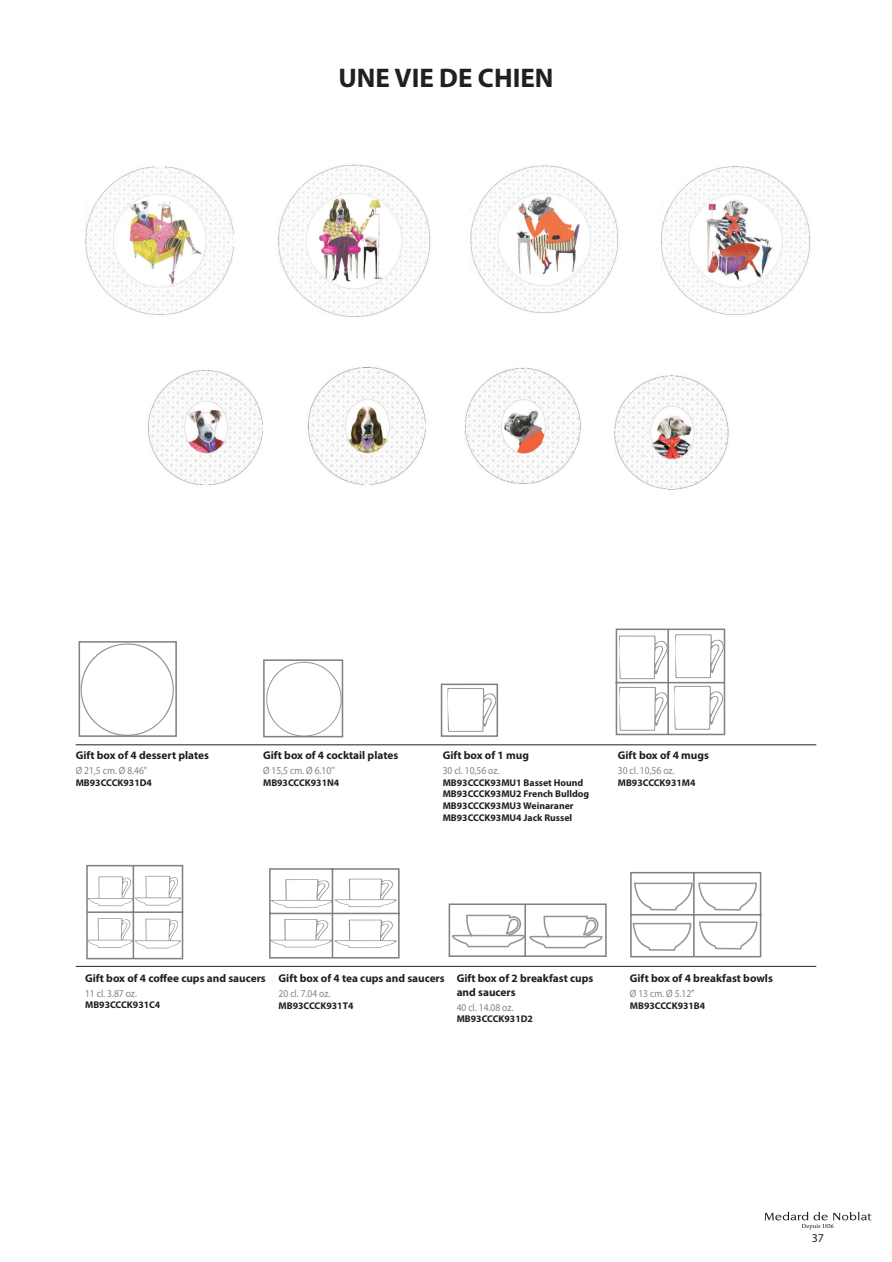
<style>
.page{position:relative;width:892px;height:1262px;background:#fff}
.page>*{position:absolute;margin:0;border:0;box-sizing:border-box;transform-origin:0 0}
.t1{font:700 27px "Myriad Pro";color:#231f20}
.t2{font:12px "Myriad Pro";color:#231f20}
.t3{font:700 11.25px/13.5px "Myriad Pro";color:#231f20}
.t4{font:10.5px "Myriad Pro";color:#808285;scale:.9 1}
.t5{font:700 9.75px/11.7px "Myriad Pro";color:#231f20}
</style>
<div class="page">
<svg style="left:764px;top:1211px;width:107px;height:18px"></svg>
<img style="left:85px;top:164px;width:726px;height:326px">
<svg style="left:81px;top:644px;width:93px;height:89px"></svg>
<div style="left:78px;top:641px;width:99px;height:95px;border:2px solid #7d8287"></div>
<svg style="left:266px;top:662px;width:74px;height:72px"></svg>
<div style="left:263px;top:659px;width:80px;height:78px;border:2px solid #7d8287"></div>
<svg style="left:447px;top:688px;width:48px;height:43px"></svg>
<div style="left:440px;top:683px;width:58px;height:53px;border:2px solid #7d8287"></div>
<svg style="left:615px;top:628px;width:110px;height:107px"></svg>
<hr style="left:76px;top:744px;width:739px;height:1px;background:#231f20">
<hr style="left:76px;top:965px;width:739px;height:1px;background:#231f20">
<svg style="left:86px;top:864px;width:98px;height:95px"></svg>
<svg style="left:269px;top:868px;width:131px;height:91px"></svg>
<svg style="left:448px;top:903px;width:159px;height:54px"></svg>
<svg style="left:630px;top:871px;width:132px;height:87px"></svg>
<h1 class="t1" style="left:338px;top:63px;width:216px">UNE VIE DE CHIEN</h1>
<p class="t3" style="left:76px;top:748px;width:135px">Gift box of 4 dessert plates</p>
<p class="t4" style="left:76px;top:764px;width:81px">Ø 21,5 cm. Ø 8.46”</p>
<p class="t5" style="left:76px;top:776px;width:78px">MB93CCCK931D4</p>
<p class="t3" style="left:263px;top:748px;width:137px">Gift box of 4 cocktail plates</p>
<p class="t4" style="left:263px;top:764px;width:82px">Ø 15,5 cm. Ø 6.10’’</p>
<p class="t5" style="left:263px;top:776px;width:78px">MB93CCCK931N4</p>
<p class="t3" style="left:442px;top:748px;width:88px">Gift box of 1 mug</p>
<p class="t4" style="left:442px;top:764px;width:64px">30 cl. 10,56 oz.</p>
<p class="t5" style="left:442px;top:776px;width:148px">MB93CCCK93MU1 Basset Hound<br>MB93CCCK93MU2 French Bulldog<br>MB93CCCK93MU3 Weinaraner<br>MB93CCCK93MU4 Jack Russel</p>
<p class="t3" style="left:617px;top:748px;width:93px">Gift box of 4 mugs</p>
<p class="t4" style="left:617px;top:764px;width:64px">30 cl. 10,56 oz.</p>
<p class="t5" style="left:617px;top:776px;width:79px">MB93CCCK931M4</p>
<p class="t3" style="left:85px;top:970px;width:182px">Gift box of 4 coffee cups and saucers</p>
<p class="t4" style="left:85px;top:987px;width:59px">11 cl. 3.87 oz.</p>
<p class="t5" style="left:85px;top:999px;width:77px">MB93CCCK931C4</p>
<p class="t3" style="left:278px;top:971px;width:168px">Gift box of 4 tea cups and saucers</p>
<p class="t4" style="left:278px;top:987px;width:59px">20 cl. 7.04 oz.</p>
<p class="t5" style="left:278px;top:999px;width:76px">MB93CCCK931T4</p>
<p class="t3" style="left:456px;top:971px;width:138px">Gift box of 2 breakfast cups and saucers</p>
<p class="t4" style="left:456px;top:1001px;width:64px">40 cl. 14.08 oz.</p>
<p class="t5" style="left:456px;top:1013px;width:78px">MB93CCCK931D2</p>
<p class="t3" style="left:629px;top:971px;width:144px">Gift box of 4 breakfast bowls</p>
<p class="t4" style="left:629px;top:987px;width:73px">Ø 13 cm. Ø 5.12”</p>
<p class="t5" style="left:629px;top:999px;width:77px">MB93CCCK931B4</p>
<p class="t2" style="left:811px;top:1230px;width:14px">37</p>
</div>
